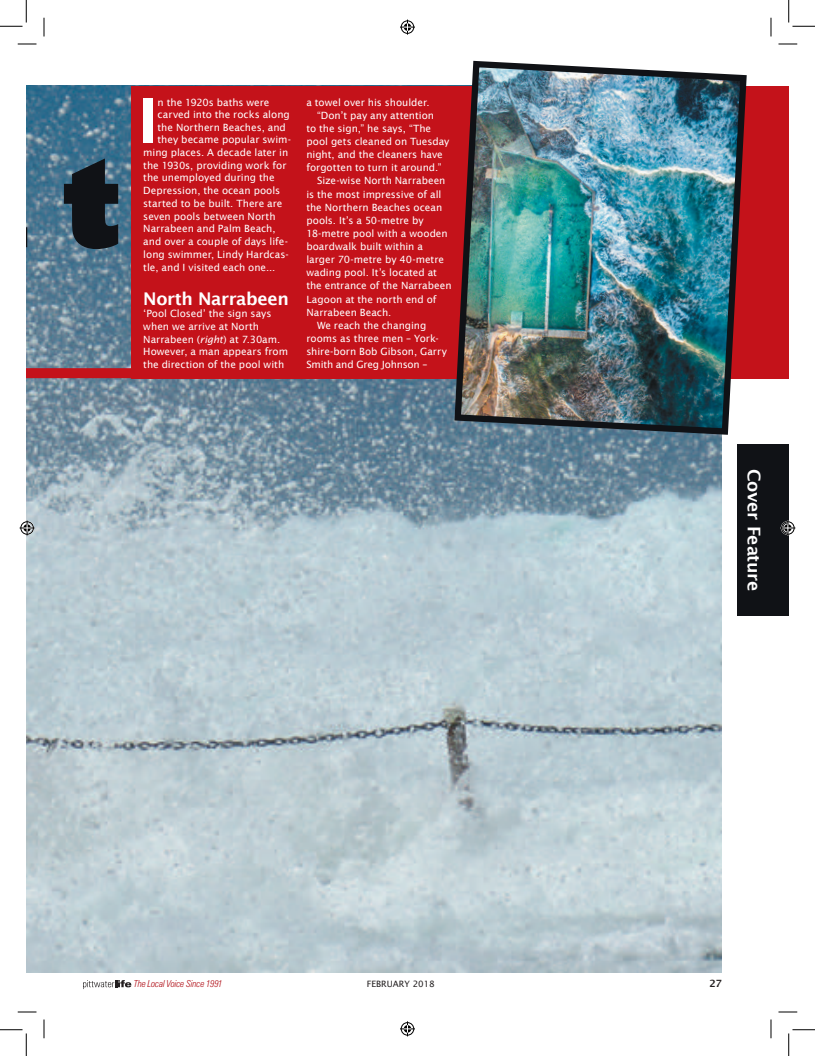
<style>
.page{position:relative;width:815px;height:1056px;background:#fff}
.page>*{position:absolute;margin:0;border:0;box-sizing:border-box;transform-origin:0 0}
.t1{font:800 133.75px "Rockwell";color:#101216}
.t2{font:600 61.88px "Lucida Sans";color:#fff}
.t3{font:600 17.5px "Lucida Sans";letter-spacing:-.02em;color:#fff}
.t4{font:10px/12.8px "Lucida Sans";color:#fff}
.t5{font:600 10px "Lucida Sans";color:#231f20}
.t6{font:italic 300 condensed 9.62px "Zurich BT";letter-spacing:-.015em;color:#b00d15}
.t7{font:8.75px "Lucida Sans";color:#231f20}
.s1{font-style:italic}
</style>
<div class="page">
<svg style="left:83px;top:980px;width:48px;height:8px"></svg>
<div style="left:737px;top:444px;width:51px;height:171px;background:#101216"></div>
<img style="left:26px;top:86px;width:695px;height:886px">
<div style="left:131px;top:86px;width:657px;height:292px;background:#c4121a"></div>
<div style="left:26px;top:368px;width:762px;height:10px;background:#c4121a"></div>
<img style="left:451px;top:60px;width:298px;height:378px">
<svg style="left:18px;top:43px;width:18px;height:2px"></svg>
<svg style="left:778px;top:43px;width:19px;height:2px"></svg>
<svg style="left:18px;top:1011px;width:18px;height:1px"></svg>
<svg style="left:778px;top:1011px;width:19px;height:1px"></svg>
<svg style="left:43px;top:18px;width:2px;height:18px"></svg>
<svg style="left:43px;top:1019px;width:2px;height:19px"></svg>
<svg style="left:770px;top:18px;width:1px;height:18px"></svg>
<svg style="left:770px;top:1019px;width:1px;height:19px"></svg>
<svg style="left:0;top:0;width:27px;height:27px"></svg>
<svg style="left:0;top:1029px;width:27px;height:26px"></svg>
<svg style="left:788px;top:0;width:26px;height:27px"></svg>
<svg style="left:788px;top:1029px;width:26px;height:26px"></svg>
<svg style="left:400px;top:20px;width:15px;height:15px"></svg>
<svg style="left:400px;top:1021px;width:15px;height:15px"></svg>
<svg style="left:20px;top:520px;width:15px;height:15px"></svg>
<svg style="left:780px;top:520px;width:15px;height:15px"></svg>
<h1 class="t1" style="left:62px;top:121px;width:63px">t</h1>
<h2 class="t2" style="left:138px;top:83px;width:22px">I</h2>
<p class="t4" style="left:157px;top:96px;width:113px">n the 1920s baths were</p>
<p class="t4" style="left:157px;top:108px;width:134px">carved into the rocks along</p>
<p class="t4" style="left:157px;top:121px;width:130px">the Northern Beaches, and</p>
<p class="t4" style="left:157px;top:133px;width:135px">they became popular swim-</p>
<p class="t4" style="left:143px;top:146px;width:146px">ming places. A decade later in</p>
<p class="t4" style="left:143px;top:158px;width:145px">the 1930s, providing work for</p>
<p class="t4" style="left:143px;top:171px;width:133px">the unemployed during the</p>
<p class="t4" style="left:143px;top:184px;width:138px">Depression, the ocean pools</p>
<p class="t4" style="left:143px;top:197px;width:141px">started to be built. There are</p>
<p class="t4" style="left:143px;top:209px;width:134px">seven pools between North</p>
<p class="t4" style="left:143px;top:222px;width:134px">Narrabeen and Palm Beach,</p>
<p class="t4" style="left:143px;top:235px;width:146px">and over a couple of days life-</p>
<p class="t4" style="left:143px;top:248px;width:147px">long swimmer, Lindy Hardcas-</p>
<p class="t4" style="left:143px;top:260px;width:133px">tle, and I visited each one...</p>
<h3 class="t3" style="left:143px;top:287px;width:147px">North Narrabeen</h3>
<p class="t4" style="left:143px;top:307px;width:146px">‘Pool Closed’ the sign says when we arrive at North<br>Narrabeen (<span class="s1">right</span>) at 7.30am.<br>However, a man appears from the direction of the pool with</p>
<p class="t4" style="left:306px;top:96px;width:125px">a towel over his shoulder.</p>
<p class="t4" style="left:317px;top:109px;width:118px">“Don’t pay any attention</p>
<p class="t4" style="left:306px;top:122px;width:126px">to the sign,” he says, “The</p>
<p class="t4" style="left:306px;top:135px;width:144px">pool gets cleaned on Tuesday</p>
<p class="t4" style="left:306px;top:148px;width:138px">night, and the cleaners have</p>
<p class="t4" style="left:306px;top:161px;width:137px">forgotten to turn it around.”</p>
<p class="t4" style="left:317px;top:174px;width:130px">Size-wise North Narrabeen</p>
<p class="t4" style="left:306px;top:187px;width:136px">is the most impressive of all</p>
<p class="t4" style="left:306px;top:200px;width:137px">the Northern Beaches ocean</p>
<p class="t4" style="left:306px;top:214px;width:119px">pools. It’s a 50-metre by</p>
<p class="t4" style="left:306px;top:227px;width:143px">18-metre pool with a wooden</p>
<p class="t4" style="left:306px;top:240px;width:118px">boardwalk built within a</p>
<p class="t4" style="left:306px;top:253px;width:139px">larger 70-metre by 40-metre</p>
<p class="t4" style="left:306px;top:266px;width:132px">wading pool. It’s located at</p>
<p class="t4" style="left:306px;top:279px;width:147px">the entrance of the Narrabeen</p>
<p class="t4" style="left:306px;top:292px;width:132px">Lagoon at the north end of</p>
<p class="t4" style="left:306px;top:305px;width:86px">Narrabeen Beach.</p>
<p class="t4" style="left:317px;top:318px;width:111px">We reach the changing</p>
<p class="t4" style="left:306px;top:332px;width:134px">rooms as three men – York-</p>
<p class="t4" style="left:306px;top:345px;width:142px">shire-born Bob Gibson, Garry</p>
<p class="t4" style="left:306px;top:358px;width:122px">Smith and Greg Johnson –</p>
<h3 class="t3" style="left:764px;top:469px;width:124px;rotate:90deg">Cover Feature</h3>
<p class="t6" style="left:134px;top:977px;width:90px">The Local Voice Since 1991</p>
<p class="t7" style="left:367px;top:978px;width:69px">FEBRUARY 2018</p>
<p class="t5" style="left:709px;top:977px;width:14px">27</p>
</div>
